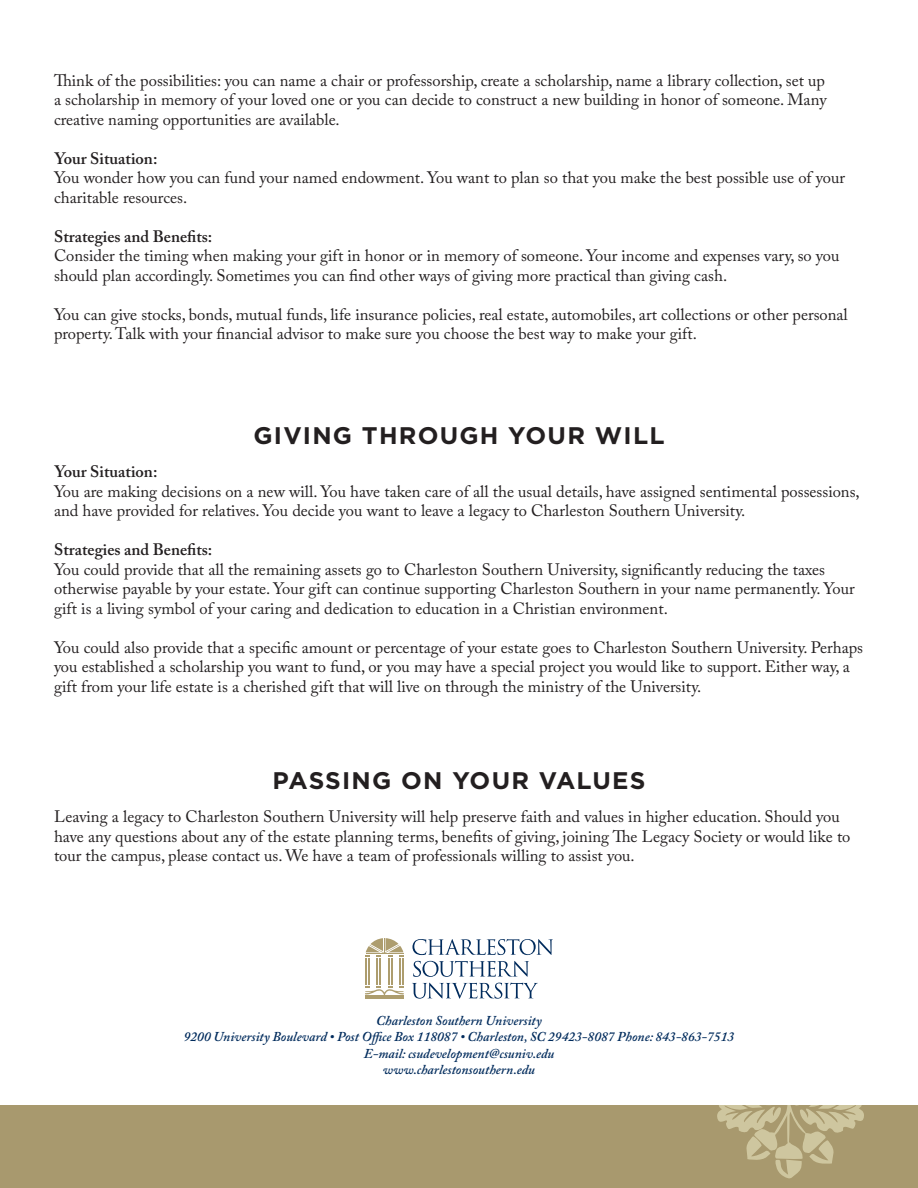
<style>
.page{position:relative;width:918px;height:1188px;background:#fff}
.page>*{position:absolute;margin:0;border:0;box-sizing:border-box;transform-origin:0 0}
.t1{font:700 24px "Gotham";letter-spacing:.05em;color:#231f20}
.t2{font:16.5px/19.5px "Adobe Caslon Pro";color:#231f20}
.t3{font:600 16.5px "Adobe Caslon Pro";color:#231f20}
.t4{font:italic 600 13.5px "Adobe Caslon Pro";color:#002b5c}
</style>
<div class="page">
<div style="left:0;top:1106px;width:918px;height:82px;background:#a8996e"></div>
<svg style="left:716px;top:1105px;width:148px;height:74px"></svg>
<hr style="left:365px;top:996px;width:39px;height:3px;background:#ad9d6e">
<svg style="left:365px;top:938px;width:39px;height:57px"></svg>
<svg style="left:412px;top:939px;width:141px;height:16px"></svg>
<svg style="left:413px;top:961px;width:116px;height:16px"></svg>
<svg style="left:412px;top:983px;width:126px;height:16px"></svg>
<p class="t2" style="left:54px;top:70px;width:774px;text-align:justify">Think of the possibilities: you can name a chair or professorship, create a scholarship, name a library collection, set up a scholarship in memory of your loved one or you can decide to construct a new building in honor of someone. Many creative naming opportunities are available.</p>
<p class="t3" style="left:54px;top:148px;width:105px">Your Situation:</p>
<p class="t2" style="left:54px;top:168px;width:793px">You wonder how you can fund your named endowment. You want to plan so that you make the best possible use of your charitable resources.</p>
<p class="t3" style="left:54px;top:226px;width:160px">Strategies and Benefits:</p>
<p class="t2" style="left:54px;top:246px;width:787px">Consider the timing when making your gift in honor or in memory of someone. Your income and expenses vary, so you should plan accordingly. Sometimes you can find other ways of giving more practical than giving cash.</p>
<p class="t2" style="left:54px;top:304px;width:795px">You can give stocks, bonds, mutual funds, life insurance policies, real estate, automobiles, art collections or other personal property. Talk with your financial advisor to make sure you choose the best way to make your gift.</p>
<p class="t1" style="left:253px;top:420px;width:413px">GIVING THROUGH YOUR WILL</p>
<p class="t3" style="left:54px;top:462px;width:105px">Your Situation:</p>
<p class="t2" style="left:54px;top:481px;width:807px">You are making decisions on a new will. You have taken care of all the usual details, have assigned sentimental possessions, and have provided for relatives. You decide you want to leave a legacy to Charleston Southern University.</p>
<p class="t3" style="left:54px;top:540px;width:160px">Strategies and Benefits:</p>
<p class="t2" style="left:54px;top:559px;width:802px">You could provide that all the remaining assets go to Charleston Southern University, significantly reducing the taxes otherwise payable by your estate. Your gift can continue supporting Charleston Southern in your name permanently. Your gift is a living symbol of your caring and dedication to education in a Christian environment.</p>
<p class="t2" style="left:54px;top:637px;width:811px">You could also provide that a specific amount or percentage of your estate goes to Charleston Southern University. Perhaps you established a scholarship you want to fund, or you may have a special project you would like to support. Either way, a gift from your life estate is a cherished gift that will live on through the ministry of the University.</p>
<p class="t1" style="left:272px;top:765px;width:375px">PASSING ON YOUR VALUES</p>
<p class="t2" style="left:54px;top:807px;width:798px">Leaving a legacy to Charleston Southern University will help preserve faith and values in higher education. Should you have any questions about any of the estate planning terms, benefits of giving, joining The Legacy Society or would like to tour the campus, please contact us. We have a team of professionals willing to assist you.</p>
<p class="t4" style="left:376px;top:1012px;width:167px">Charleston Southern University</p>
<p class="t4" style="left:184px;top:1029px;width:552px">9200 University Boulevard • Post Office Box 118087 • Charleston, SC 29423-8087 Phone: 843-863-7513</p>
<p class="t4" style="left:364px;top:1045px;width:192px">E-mail: csudevelopment@csuniv.edu</p>
<p class="t4" style="left:383px;top:1062px;width:154px">www.charlestonsouthern.edu</p>
</div>
